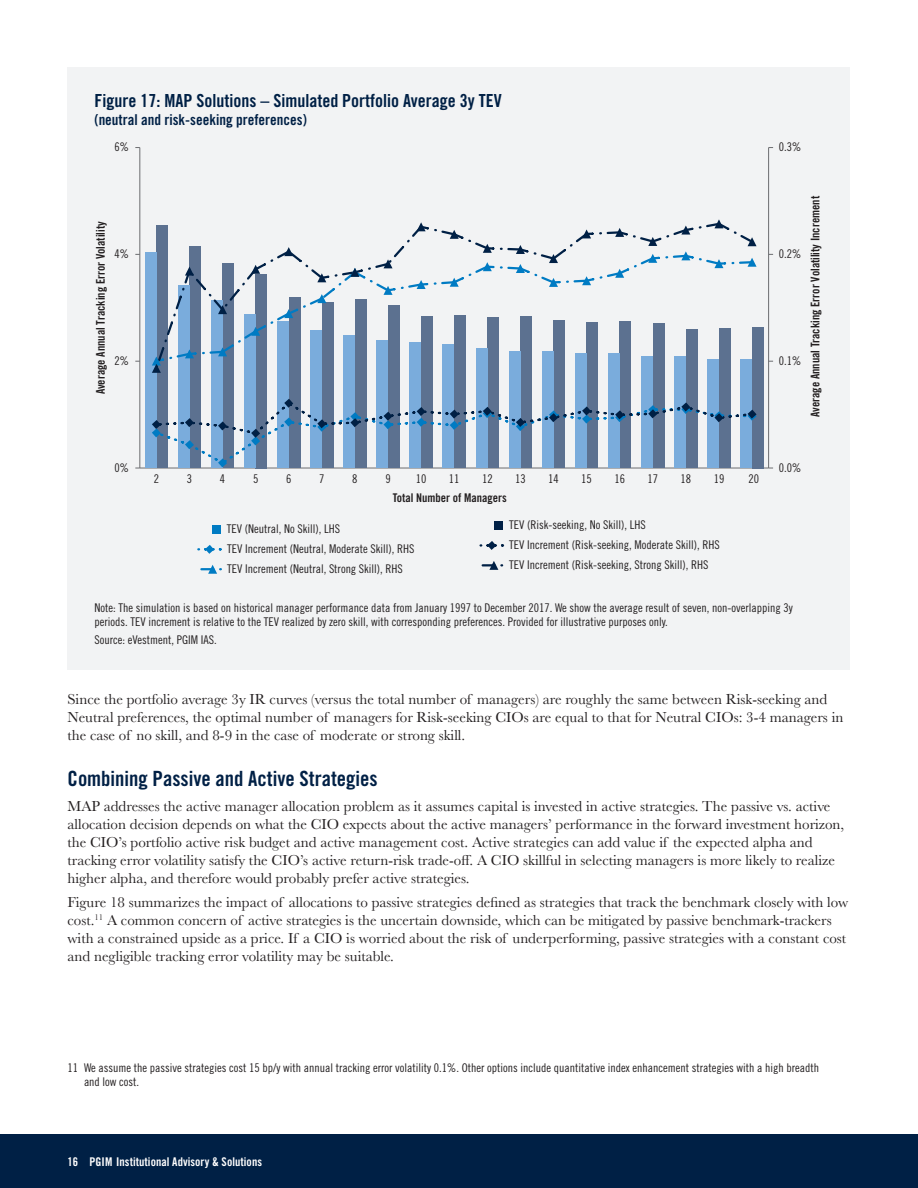
<style>
.page{position:relative;width:918px;height:1188px;background:#fff}
.page>*{position:absolute;margin:0;border:0;box-sizing:border-box;transform-origin:0 0}
.Headings_H2{font:21px "Trade Gothic Bold Cond Twenty";color:#002045}
.H3_Figure{font:18px "Trade Gothic LT Std Bd Cn 20";color:#002045}
.Body_Text{font:15px/18px "Baskerville";color:#231f20}
.H3_Figure-2{font:15px "Trade Gothic LT Std Bd Cn 20";color:#002045}
.Note_Source{font:12px/14.4px "Trade Gothic LT Std Cn 18";color:#231f20}
.t1{font:12px/20px "Trade Gothic Cond Eighteen";color:#231f20}
.Footnote{font:12px/14.4px "Trade Gothic LT Std Cn 18";color:#231f20}
.t2{font:12px "Trade Gothic Bold Cond Twenty";color:#231f20}
.t3{font:12px "Trade Gothic LT Std Bd Cn 20";letter-spacing:.005em;color:#fff}
</style>
<div class="page">
<div style="left:0;top:1134px;width:918px;height:54px;background:#002045"></div>
<div style="left:68px;top:68px;width:782px;height:602px;background:#f2f3f4"></div>
<hr style="left:140px;top:468px;width:629px;height:1px;background:#6c6d70">
<hr style="left:139px;top:148px;width:1px;height:320px;background:#6c6d70">
<div style="left:156px;top:225px;width:12px;height:243px;background:#5c7190"></div>
<div style="left:189px;top:247px;width:12px;height:221px;background:#5c7190"></div>
<div style="left:223px;top:263px;width:11px;height:205px;background:#5c7190"></div>
<div style="left:256px;top:274px;width:11px;height:194px;background:#5c7190"></div>
<div style="left:289px;top:298px;width:11px;height:170px;background:#5c7190"></div>
<div style="left:322px;top:303px;width:11px;height:165px;background:#5c7190"></div>
<div style="left:355px;top:300px;width:12px;height:168px;background:#5c7190"></div>
<div style="left:388px;top:305px;width:12px;height:163px;background:#5c7190"></div>
<div style="left:421px;top:317px;width:12px;height:151px;background:#5c7190"></div>
<div style="left:454px;top:316px;width:12px;height:152px;background:#5c7190"></div>
<div style="left:487px;top:318px;width:12px;height:150px;background:#5c7190"></div>
<div style="left:520px;top:317px;width:12px;height:151px;background:#5c7190"></div>
<div style="left:553px;top:321px;width:12px;height:147px;background:#5c7190"></div>
<div style="left:587px;top:322px;width:11px;height:146px;background:#5c7190"></div>
<div style="left:620px;top:321px;width:11px;height:147px;background:#5c7190"></div>
<div style="left:653px;top:323px;width:11px;height:145px;background:#5c7190"></div>
<div style="left:686px;top:330px;width:11px;height:138px;background:#5c7190"></div>
<div style="left:719px;top:328px;width:12px;height:140px;background:#5c7190"></div>
<div style="left:752px;top:327px;width:12px;height:141px;background:#5c7190"></div>
<div style="left:145px;top:252px;width:11px;height:216px;background:#7aacdc"></div>
<div style="left:178px;top:285px;width:11px;height:183px;background:#7aacdc"></div>
<div style="left:211px;top:300px;width:12px;height:168px;background:#7aacdc"></div>
<div style="left:244px;top:315px;width:12px;height:153px;background:#7aacdc"></div>
<div style="left:277px;top:321px;width:12px;height:147px;background:#7aacdc"></div>
<div style="left:310px;top:331px;width:12px;height:137px;background:#7aacdc"></div>
<div style="left:343px;top:336px;width:12px;height:132px;background:#7aacdc"></div>
<div style="left:376px;top:340px;width:12px;height:128px;background:#7aacdc"></div>
<div style="left:410px;top:343px;width:11px;height:125px;background:#7aacdc"></div>
<div style="left:443px;top:344px;width:11px;height:124px;background:#7aacdc"></div>
<div style="left:476px;top:348px;width:11px;height:120px;background:#7aacdc"></div>
<div style="left:509px;top:351px;width:11px;height:117px;background:#7aacdc"></div>
<div style="left:542px;top:352px;width:11px;height:116px;background:#7aacdc"></div>
<div style="left:575px;top:353px;width:12px;height:115px;background:#7aacdc"></div>
<div style="left:608px;top:353px;width:12px;height:115px;background:#7aacdc"></div>
<div style="left:641px;top:356px;width:12px;height:112px;background:#7aacdc"></div>
<div style="left:674px;top:356px;width:12px;height:112px;background:#7aacdc"></div>
<div style="left:707px;top:359px;width:12px;height:109px;background:#7aacdc"></div>
<div style="left:740px;top:359px;width:12px;height:109px;background:#7aacdc"></div>
<svg style="left:152px;top:399px;width:605px;height:68px"></svg>
<svg style="left:152px;top:219px;width:605px;height:154px"></svg>
<hr style="left:768px;top:148px;width:1px;height:320px;background:#6c6d70">
<svg style="left:201px;top:565px;width:21px;height:9px"></svg>
<svg style="left:198px;top:545px;width:23px;height:9px"></svg>
<div style="left:212px;top:525px;width:9px;height:9px;background:#007bc3"></div>
<svg style="left:481px;top:541px;width:22px;height:9px"></svg>
<svg style="left:483px;top:561px;width:21px;height:9px"></svg>
<div style="left:494px;top:521px;width:9px;height:9px;background:#002045"></div>
<h3 class="H3_Figure" style="left:94px;top:90px;width:409px">Figure 17: MAP Solutions – Simulated Portfolio Average 3y TEV</h3>
<h3 class="H3_Figure-2" style="left:94px;top:111px;width:214px">(neutral and risk-seeking preferences)</h3>
<p class="t1" style="left:114px;top:137px;width:16px">6%</p>
<p class="t1" style="left:779px;top:137px;width:24px">0.3%</p>
<p class="t2" style="left:93px;top:394px;width:175px;rotate:-90deg">Average Annual Tracking Error Volatility</p>
<p class="t1" style="left:114px;top:244px;width:16px">4%</p>
<p class="t1" style="left:114px;top:351px;width:16px">2%</p>
<p class="t1" style="left:779px;top:244px;width:24px">0.2%</p>
<p class="t1" style="left:779px;top:351px;width:24px">0.1%</p>
<p class="t2" style="left:808px;top:417px;width:223px;rotate:-90deg">Average Annual Tracking Error Volatility Increment</p>
<p class="t1" style="left:114px;top:458px;width:16px">0%</p>
<p class="t1" style="left:154px;top:468px;width:7px">2</p>
<p class="t1" style="left:187px;top:468px;width:7px">3</p>
<p class="t1" style="left:220px;top:468px;width:7px">4</p>
<p class="t1" style="left:253px;top:468px;width:7px">5</p>
<p class="t1" style="left:286px;top:468px;width:7px">6</p>
<p class="t1" style="left:319px;top:468px;width:7px">7</p>
<p class="t1" style="left:352px;top:468px;width:7px">8</p>
<p class="t1" style="left:385px;top:468px;width:7px">9</p>
<p class="t1" style="left:416px;top:468px;width:12px">10</p>
<p class="t1" style="left:449px;top:468px;width:12px">11</p>
<p class="t1" style="left:482px;top:468px;width:12px">12</p>
<p class="t1" style="left:515px;top:468px;width:12px">13</p>
<p class="t1" style="left:548px;top:468px;width:12px">14</p>
<p class="t1" style="left:581px;top:468px;width:12px">15</p>
<p class="t1" style="left:614px;top:468px;width:12px">16</p>
<p class="t1" style="left:647px;top:468px;width:12px">17</p>
<p class="t1" style="left:681px;top:468px;width:12px">18</p>
<p class="t1" style="left:714px;top:468px;width:12px">19</p>
<p class="t1" style="left:749px;top:468px;width:12px">20</p>
<p class="t2" style="left:393px;top:490px;width:116px">Total Number of Managers</p>
<p class="t1" style="left:227px;top:519px;width:115px">TEV (Neutral, No Skill), LHS</p>
<p class="t1" style="left:227px;top:539px;width:189px">TEV Increment (Neutral, Moderate Skill), RHS</p>
<p class="t1" style="left:227px;top:559px;width:177px">TEV Increment (Neutral, Strong Skill), RHS</p>
<p class="t1" style="left:509px;top:515px;width:138px">TEV (Risk-seeking, No Skill), LHS</p>
<p class="t1" style="left:509px;top:535px;width:212px">TEV Increment (Risk-seeking, Moderate Skill), RHS<br>TEV Increment (Risk-seeking, Strong Skill), RHS</p>
<p class="t1" style="left:779px;top:458px;width:24px">0.0%</p>
<p class="Note_Source" style="left:94px;top:600px;width:700px">Note: The simulation is based on historical manager performance data from January 1997 to December 2017. We show the average result of seven, non-overlapping 3y periods. TEV increment is relative to the TEV realized by zero skill, with corresponding preferences. Provided for illustrative purposes only.</p>
<p class="Note_Source" style="left:94px;top:632px;width:124px">Source: eVestment, PGIM IAS.</p>
<p class="Body_Text" style="left:68px;top:691px;width:777px">Since the portfolio average 3y IR curves (versus the total number of managers) are roughly the same between Risk-seeking and<br>Neutral preferences, the optimal number of managers for Risk-seeking CIOs are equal to that for Neutral CIOs: 3-4 managers in the case of no skill, and 8-9 in the case of moderate or strong skill.</p>
<h2 class="Headings_H2" style="left:68px;top:766px;width:312px">Combining Passive and Active Strategies</h2>
<p class="Body_Text" style="left:68px;top:797px;width:778px">MAP addresses the active manager allocation problem as it assumes capital is invested in active strategies. The passive vs. active allocation decision depends on what the CIO expects about the active managers’ performance in the forward investment horizon, the CIO’s portfolio active risk budget and active management cost. Active strategies can add value if the expected alpha and tracking error volatility satisfy the CIO’s active return-risk trade-off. A CIO skillful in selecting managers is more likely to realize higher alpha, and therefore would probably prefer active strategies.</p>
<p class="Body_Text" style="left:68px;top:894px;width:782px">Figure 18 summarizes the impact of allocations to passive strategies defined as strategies that track the benchmark closely with low cost.<sup>11</sup> A common concern of active strategies is the uncertain downside, which can be mitigated by passive benchmark-trackers with a constrained upside as a price. If a CIO is worried about the risk of underperforming, passive strategies with a constant cost and negligible tracking error volatility may be suitable.</p>
<p class="Footnote" style="left:84px;top:1060px;width:737px;text-indent:-16px">11 We assume the passive strategies cost 15 bp/y with annual tracking error volatility 0.1%. Other options include quantitative index enhancement strategies with a high breadth and low cost.</p>
<p class="t3" style="left:68px;top:1154px;width:196px">16 PGIM Institutional Advisory &amp; Solutions</p>
</div>
